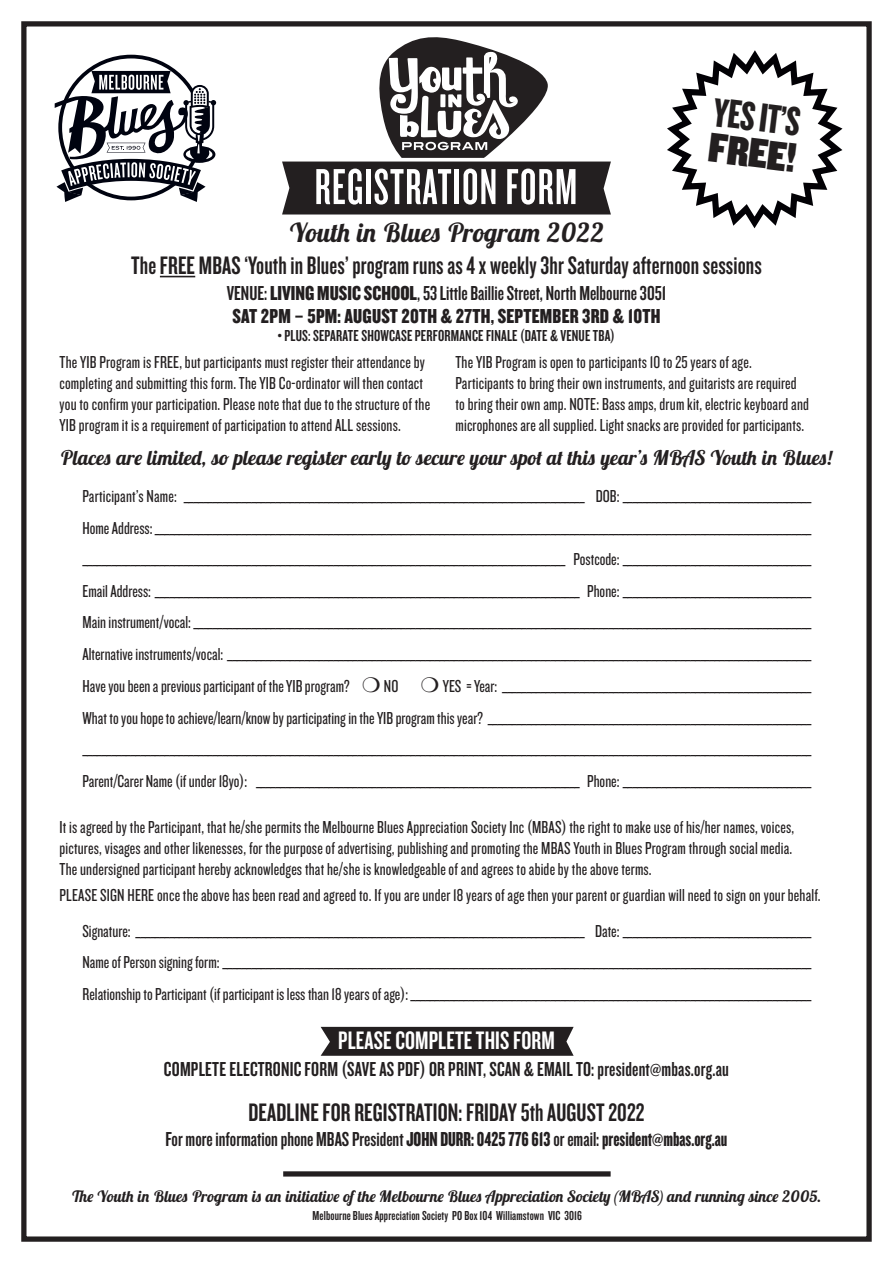
<style>
.page{position:relative;width:893px;height:1263px;background:#fff}
.page>*{position:absolute;margin:0;border:0;box-sizing:border-box;transform-origin:0 0}
.t1{font:52.5px "Knockout HTF47 Bantamweight";letter-spacing:.025em;color:#fff}
.mentors_text{font:43.05px "Knockout HTF90 Ultmt Welterwt";color:#231f20}
.mentors_text-2{font:42.15px "Knockout HTF68 Full Featherwt";color:#231f20}
.t2{font:26.25px "Knockout HTF48 Featherweight";letter-spacing:.005em;color:#231f20}
.t3{font:italic 700 26.25px "Lobster Two";color:#231f20}
.t4{font:26.25px "Knockout HTF48 Featherweight";letter-spacing:.005em;color:#fff}
.t5{font:21px "Knockout HTF48 Featherweight";color:#231f20}
.t6{font:21px "Knockout HTF69 Full Liteweight";letter-spacing:.01em;color:#231f20}
.t7{font:italic 700 20.25px "Lobster Two";color:#231f20}
.t8{font:18px/21px "Knockout HTF28 Junior Featherwt";letter-spacing:.01em;color:#231f20}
.t9{font:16.5px "Knockout HTF48 Featherweight";letter-spacing:.01em;color:#231f20}
.t10{font:italic 700 15.75px "Lobster Two";color:#231f20}
.t11{font:13.5px "Knockout HTF48 Featherweight";letter-spacing:.01em;color:#231f20}
.s1{font-family:"Knockout HTF69 Full Liteweight"}
.s2{font-family:"Knockout HTF68 Full Featherwt"}
</style>
<div class="page">
<div style="left:21px;top:21px;width:851px;height:1221px;border:5px solid #231f20"></div>
<svg style="left:54px;top:54px;width:163px;height:148px"></svg>
<svg style="left:282px;top:37px;width:329px;height:178px"></svg>
<hr style="left:160px;top:276px;width:35px;height:1px;background:#231f20">
<svg style="left:321px;top:1027px;width:253px;height:29px;background:#2b2728"></svg>
<div style="left:283px;top:1171px;width:328px;height:5px;background:#231f20"></div>
<svg style="left:667px;top:50px;width:176px;height:179px"></svg>
<p class="t1" style="left:315px;top:161px;width:264px">REGISTRATION FORM</p>
<p class="t3" style="left:289px;top:215px;width:317px">Youth in Blues Program 2022</p>
<p class="mentors_text-2" style="left:716px;top:90px;width:89px;rotate:7deg">YES IT’S</p>
<p class="mentors_text" style="left:712px;top:124px;width:89px;rotate:7deg">FREE!</p>
<p class="t2" style="left:131px;top:252px;width:632px">The FREE MBAS ‘Youth in Blues’ program runs as 4 x weekly 3hr Saturday afternoon sessions</p>
<p class="t5" style="left:227px;top:283px;width:441px">VENUE: <span class="s1">LIVING MUSIC SCHOOL</span>, 53 Little Baillie Street, North Melbourne 3051</p>
<p class="t6" style="left:232px;top:305px;width:430px">SAT 2PM – 5PM: AUGUST 20TH &amp; 27TH, SEPTEMBER 3RD &amp; 10TH</p>
<p class="t9" style="left:278px;top:327px;width:339px">• PLUS: SEPARATE SHOWCASE PERFORMANCE FINALE (DATE &amp; VENUE TBA)</p>
<p class="t8" style="left:60px;top:352px;width:372px">The YIB Program is FREE, but participants must register their attendance by completing and submitting this form. The YIB Co-ordinator will then contact you to confirm your participation. Please note that due to the structure of the YIB program it is a requirement of participation to attend ALL sessions.</p>
<p class="t8" style="left:455px;top:352px;width:355px">The YIB Program is open to participants 10 to 25 years of age.<br>Participants to bring their own instruments, and guitarists are required to bring their own amp. NOTE: Bass amps, drum kit, electric keyboard and microphones are all supplied. Light snacks are provided for participants.</p>
<p class="t7" style="left:60px;top:444px;width:774px">Places are limited, so please register early to secure your spot at this year’s MBAS Youth in Blues!</p>
<p class="t8" style="left:82px;top:486px;width:730px">Participant’s Name: ___________________________________________________________________________________ DOB: _______________________________________</p>
<p class="t8" style="left:82px;top:517px;width:730px">Home Address: ________________________________________________________________________________________________________________________________________</p>
<p class="t8" style="left:82px;top:544px;width:730px;line-height:31.5px">____________________________________________________________________________________________________ Postcode: _______________________________________<br>Email Address: ________________________________________________________________________________________ Phone: _______________________________________</p>
<p class="t8" style="left:82px;top:612px;width:730px">Main instrument/vocal: ________________________________________________________________________________________________________________________________</p>
<p class="t8" style="left:82px;top:643px;width:730px">Alternative instruments/vocal: _________________________________________________________________________________________________________________________</p>
<p class="t8" style="left:82px;top:676px;width:730px">Have you been a previous participant of the YIB program? ❍ NO ❍ YES = Year: ________________________________________________________________</p>
<p class="t8" style="left:82px;top:707px;width:730px">What to you hope to achieve/learn/know by participating in the YIB program this year? ___________________________________________________________________</p>
<p class="t8" style="left:82px;top:739px;width:730px">_______________________________________________________________________________________________________________________________________________________</p>
<p class="t8" style="left:82px;top:770px;width:730px">Parent/Carer Name (if under 18yo): ___________________________________________________________________ Phone: _______________________________________</p>
<p class="t8" style="left:60px;top:817px;width:736px;text-align:justify">It is agreed by the Participant, that he/she permits the Melbourne Blues Appreciation Society Inc (MBAS) the right to make use of his/her names, voices, pictures, visages and other likenesses, for the purpose of advertising, publishing and promoting the MBAS Youth in Blues Program through social media.<br>The undersigned participant hereby acknowledges that he/she is knowledgeable of and agrees to abide by the above terms.</p>
<p class="t8" style="left:60px;top:884px;width:762px">PLEASE SIGN HERE once the above has been read and agreed to. If you are under 18 years of age then your parent or guardian will need to sign on your behalf.</p>
<p class="t8" style="left:82px;top:920px;width:730px">Signature: _____________________________________________________________________________________________ Date: _______________________________________</p>
<p class="t8" style="left:82px;top:952px;width:730px">Name of Person signing form: __________________________________________________________________________________________________________________________</p>
<p class="t8" style="left:82px;top:983px;width:730px">Relationship to Participant (if participant is less than 18 years of age): ___________________________________________________________________________________</p>
<p class="t4" style="left:338px;top:1027px;width:218px">PLEASE COMPLETE THIS FORM</p>
<p class="t5" style="left:164px;top:1059px;width:567px">COMPLETE ELECTRONIC FORM (SAVE AS PDF) OR PRINT, SCAN &amp; EMAIL TO: president@mbas.org.au</p>
<p class="t2" style="left:248px;top:1099px;width:398px">DEADLINE FOR REGISTRATION: FRIDAY 5th AUGUST 2022</p>
<p class="t5" style="left:166px;top:1129px;width:563px">For more information phone MBAS President <span class="s2">JOHN DURR: 0425 776 613</span> or email: <span class="s2">president@mbas.org.au</span></p>
<p class="t10" style="left:71px;top:1186px;width:751px">The Youth in Blues Program is an initiative of the Melbourne Blues Appreciation Society (MBAS) and running since 2005.</p>
<p class="t11" style="left:313px;top:1209px;width:271px">Melbourne Blues Appreciation Society PO Box 104 Williamstown VIC 3016</p>
</div>
